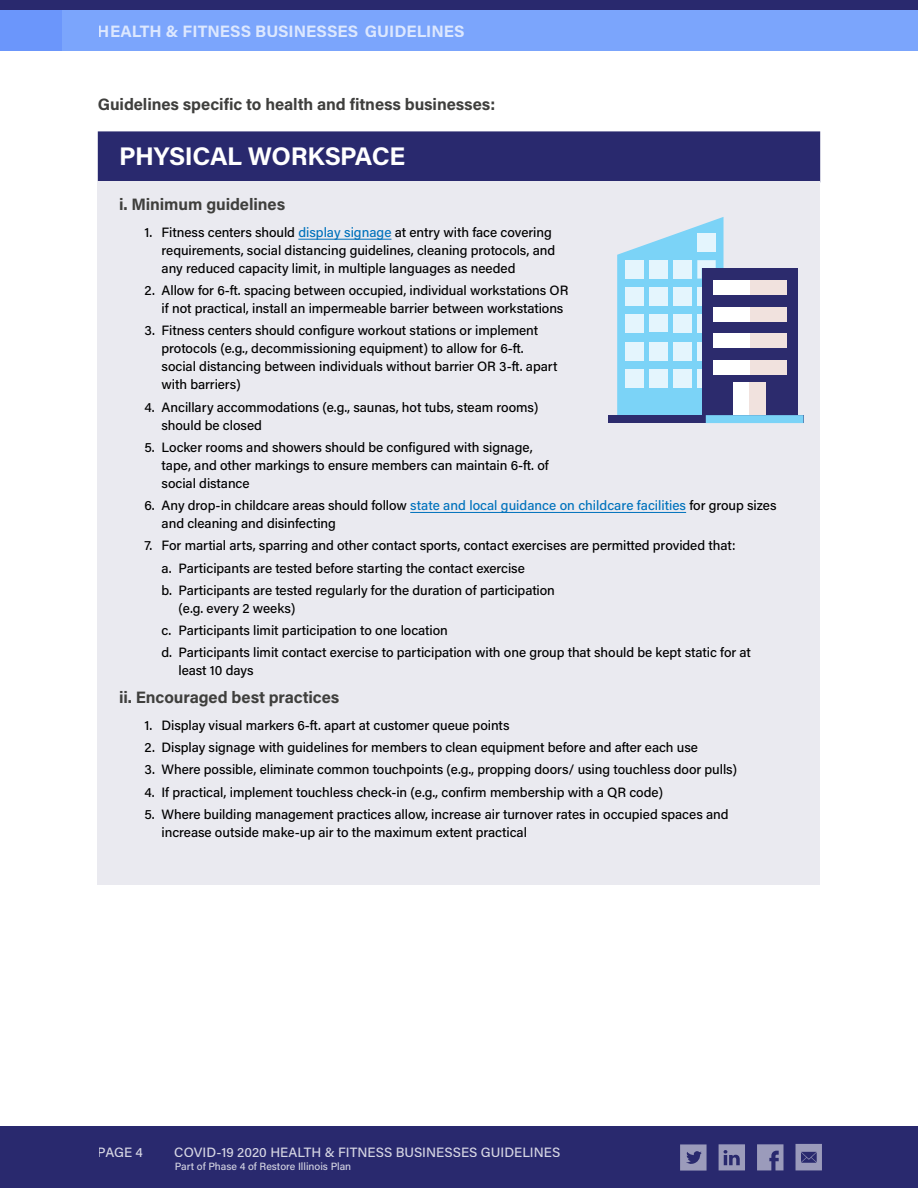
<style>
.page{position:relative;width:918px;height:1188px;background:#fff}
.page>*{position:absolute;margin:0;border:0;box-sizing:border-box;transform-origin:0 0}
.t1{font:700 25.5px "Acumin Pro";letter-spacing:-.02em;color:#fff}
.t2{font:700 16.5px "Acumin Pro";letter-spacing:-.005em;color:#3f3f3d}
.t3{font:700 16.5px "Acumin Pro";color:#fff}
.t4{font:500 13.5px/18px "Acumin Pro";letter-spacing:-.005em;color:#000}
.t5{font:500 13.5px "Acumin Pro";letter-spacing:.005em;color:#fff}
.t6{font:500 10.5px "Acumin Pro";color:#fff}
.s1{color:#0072bc}
</style>
<div class="page">
<div style="left:98px;top:131px;width:722px;height:51px;background:#29296e"></div>
<div style="left:98px;top:181px;width:722px;height:34px;background:#eaeaf0"></div>
<div style="left:98px;top:214px;width:722px;height:71px;background:#eaeaf0"></div>
<hr style="left:298px;top:239px;width:93px;height:1px;background:#0072bc">
<div style="left:98px;top:273px;width:722px;height:52px;background:#eaeaf0"></div>
<div style="left:98px;top:313px;width:722px;height:89px;background:#eaeaf0"></div>
<div style="left:98px;top:389px;width:722px;height:53px;background:#eaeaf0"></div>
<div style="left:98px;top:429px;width:722px;height:71px;background:#eaeaf0"></div>
<div style="left:98px;top:488px;width:722px;height:52px;background:#eaeaf0"></div>
<hr style="left:410px;top:512px;width:276px;height:1px;background:#0072bc">
<div style="left:98px;top:528px;width:722px;height:35px;background:#eaeaf0"></div>
<div style="left:98px;top:550px;width:722px;height:35px;background:#eaeaf0"></div>
<div style="left:98px;top:572px;width:722px;height:53px;background:#eaeaf0"></div>
<div style="left:98px;top:613px;width:722px;height:34px;background:#eaeaf0"></div>
<div style="left:98px;top:635px;width:722px;height:53px;background:#eaeaf0"></div>
<div style="left:98px;top:674px;width:722px;height:34px;background:#eaeaf0"></div>
<div style="left:98px;top:707px;width:722px;height:35px;background:#eaeaf0"></div>
<div style="left:98px;top:730px;width:722px;height:34px;background:#eaeaf0"></div>
<div style="left:98px;top:752px;width:722px;height:35px;background:#eaeaf0"></div>
<div style="left:98px;top:774px;width:722px;height:35px;background:#eaeaf0"></div>
<div style="left:98px;top:796px;width:722px;height:89px;background:#eaeaf0"></div>
<div style="left:608px;top:415px;width:196px;height:8px;background:#2c2b6d"></div>
<svg style="left:617px;top:217px;width:187px;height:206px"></svg>
<div style="left:0;top:0;width:918px;height:10px;background:#29296e"></div>
<div style="left:0;top:10px;width:918px;height:41px;background:#7ba5fc"></div>
<div style="left:0;top:10px;width:61px;height:41px;background:#6b96fb"></div>
<div style="left:0;top:1127px;width:918px;height:61px;background:#29296e"></div>
<svg style="left:680px;top:1144px;width:27px;height:27px"></svg>
<svg style="left:757px;top:1144px;width:26px;height:26px"></svg>
<svg style="left:719px;top:1144px;width:26px;height:26px"></svg>
<svg style="left:796px;top:1144px;width:26px;height:26px"></svg>
<p class="t3" style="left:98px;top:19px;width:368px">HEALTH &amp; FITNESS BUSINESSES GUIDELINES</p>
<p class="t2" style="left:98px;top:93px;width:399px">Guidelines specific to health and fitness businesses:</p>
<h1 class="t1" style="left:119px;top:139px;width:288px">PHYSICAL WORKSPACE</h1>
<p class="t2" style="left:119px;top:193px;width:168px">i. Minimum guidelines</p>
<p class="t4" style="left:162px;top:223px;width:395px;text-indent:-17px">1. Fitness centers should <span class="s1">display signage</span> at entry with face covering requirements, social distancing guidelines, cleaning protocols, and any reduced capacity limit, in multiple languages as needed</p>
<p class="t4" style="left:162px;top:281px;width:408px;text-indent:-17px">2. Allow for 6-ft. spacing between occupied, individual workstations OR if not practical, install an impermeable barrier between workstations</p>
<p class="t4" style="left:162px;top:321px;width:397px;text-indent:-17px">3. Fitness centers should configure workout stations or implement protocols (e.g., decommissioning equipment) to allow for 6-ft. social distancing between individuals without barrier OR 3-ft. apart with barriers)</p>
<p class="t4" style="left:162px;top:397px;width:379px;text-indent:-17px">4. Ancillary accommodations (e.g., saunas, hot tubs, steam rooms) should be closed</p>
<p class="t4" style="left:162px;top:438px;width:389px;text-indent:-17px">5. Locker rooms and showers should be configured with signage, tape, and other markings to ensure members can maintain 6-ft. of social distance</p>
<p class="t4" style="left:162px;top:496px;width:616px;text-indent:-17px">6. Any drop-in childcare areas should follow <span class="s1">state and local guidance on childcare facilities</span> for group sizes and cleaning and disinfecting</p>
<p class="t4" style="left:162px;top:534px;width:576px;line-height:22.2px;text-indent:-17px">7. For martial arts, sparring and other contact sports, contact exercises are permitted provided that: a. Participants are tested before starting the contact exercise<br>b. Participants are tested regularly for the duration of participation</p>
<p class="t4" style="left:162px;top:597px;width:591px;line-height:22.2px;text-indent:17px">(e.g. every 2 weeks)<br>c. Participants limit participation to one location<br>d. Participants limit contact exercise to participation with one group that should be kept static for at</p>
<p class="t4" style="left:179px;top:661px;width:77px">least 10 days</p>
<p class="t2" style="left:119px;top:686px;width:222px">ii. Encouraged best practices</p>
<p class="t4" style="left:145px;top:716px;width:366px">1. Display visual markers 6-ft. apart at customer queue points</p>
<p class="t4" style="left:145px;top:738px;width:555px">2. Display signage with guidelines for members to clean equipment before and after each use</p>
<p class="t4" style="left:145px;top:760px;width:594px">3. Where possible, eliminate common touchpoints (e.g., propping doors/ using touchless door pulls)</p>
<p class="t4" style="left:145px;top:782px;width:520px">4. If practical, implement touchless check-in (e.g., confirm membership with a QR code)</p>
<p class="t4" style="left:162px;top:805px;width:569px;text-indent:-17px">5. Where building management practices allow, increase air turnover rates in occupied spaces and increase outside make-up air to the maximum extent practical</p>
<p class="t5" style="left:98px;top:1143px;width:47px">PAGE 4</p>
<p class="t5" style="left:174px;top:1143px;width:388px">COVID-19 2020 HEALTH &amp; FITNESS BUSINESSES GUIDELINES</p>
<p class="t6" style="left:175px;top:1159px;width:178px">Part of Phase 4 of Restore Illinois Plan</p>
</div>
